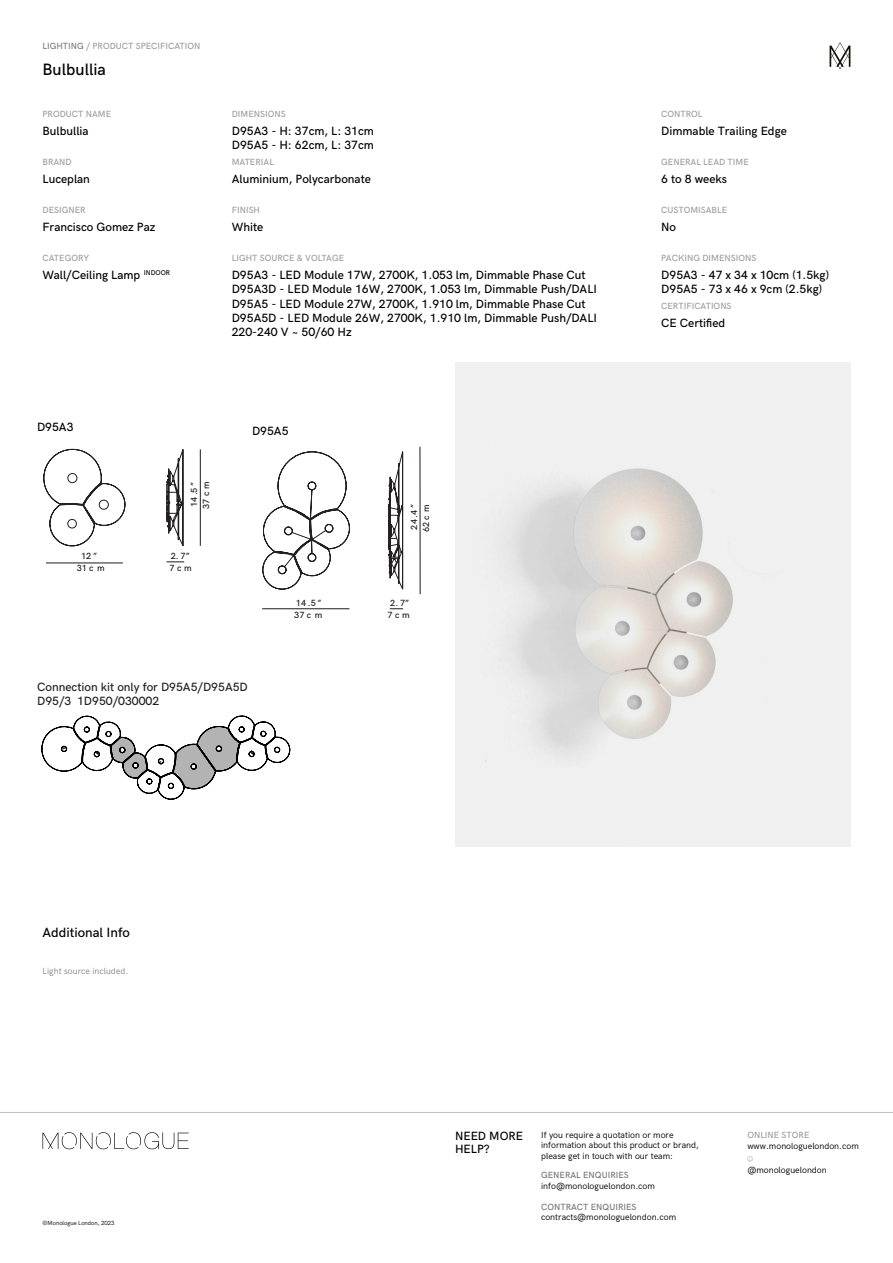
<style>
.page{position:relative;width:893px;height:1263px;background:#fff}
.page>*{position:absolute;margin:0;border:0;box-sizing:border-box;transform-origin:0 0}
.t1{font:500 16.5px "HK Grotesk";color:#000}
.t2{font:500 13.5px "HK Grotesk";color:#000}
.t3{font:500 12px/14.4px "HK Grotesk";color:#000}
.t4{font:500 12px/14.4px "HK Grotesk";color:#241f21}
.t5{font:9px/10.5px "HK Grotesk";color:#000}
.t6{font:500 9px "HK Grotesk";color:#9d9d9c}
.t7{font:500 9px/12px "HK Grotesk";color:#1c1c1c}
.t8{font:500 9px "HK Grotesk";color:#757777}
.t9{font:9px "HK Grotesk";color:#878787}
.t10{font:6px "HK Grotesk";color:#000}
.s1{color:#7c7b7b}
</style>
<div class="page">
<svg style="left:747px;top:1156px;width:6px;height:5px"></svg>
<hr style="left:0;top:1112px;width:893px;height:1px;background:#bcbcbc">
<svg style="left:43px;top:1132px;width:146px;height:17px"></svg>
<svg style="left:830px;top:42px;width:20px;height:27px"></svg>
<img style="left:455px;top:363px;width:395px;height:483px">
<svg style="left:419px;top:446px;width:2px;height:148px"></svg>
<hr style="left:420px;top:447px;width:1px;height:147px;background:#1c1c1c">
<svg style="left:390px;top:608px;width:13px;height:1px"></svg>
<svg style="left:43px;top:449px;width:360px;height:141px"></svg>
<hr style="left:262px;top:608px;width:87px;height:1px;background:#1c1c1c">
<svg style="left:41px;top:715px;width:249px;height:85px"></svg>
<p class="t6" style="left:43px;top:39px;width:159px"><span class="s1">LIGHTING</span> / PRODUCT SPECIFICATION</p>
<h1 class="t1" style="left:43px;top:57px;width:65px">Bulbullia</h1>
<p class="t6" style="left:43px;top:107px;width:70px">PRODUCT NAME</p>
<p class="t6" style="left:232px;top:107px;width:55px">DIMENSIONS</p>
<p class="t6" style="left:661px;top:107px;width:43px">CONTROL</p>
<p class="t3" style="left:43px;top:123px;width:48px">Bulbullia</p>
<p class="t3" style="left:232px;top:123px;width:144px">D95A3 - H: 37cm, L: 31cm<br>D95A5 - H: 62cm, L: 37cm</p>
<p class="t3" style="left:661px;top:123px;width:127px">Dimmable Trailing Edge</p>
<p class="t6" style="left:43px;top:155px;width:31px">BRAND</p>
<p class="t6" style="left:232px;top:155px;width:44px">MATERIAL</p>
<p class="t6" style="left:661px;top:155px;width:89px">GENERAL LEAD TIME</p>
<p class="t3" style="left:43px;top:171px;width:49px">Luceplan</p>
<p class="t3" style="left:232px;top:171px;width:141px">Aluminium, Polycarbonate</p>
<p class="t3" style="left:661px;top:171px;width:67px">6 to 8 weeks</p>
<p class="t6" style="left:43px;top:203px;width:45px">DESIGNER</p>
<p class="t6" style="left:232px;top:203px;width:30px">FINISH</p>
<p class="t6" style="left:661px;top:203px;width:67px">CUSTOMISABLE</p>
<p class="t3" style="left:43px;top:219px;width:114px">Francisco Gomez Paz</p>
<p class="t3" style="left:232px;top:219px;width:33px">White</p>
<p class="t3" style="left:661px;top:219px;width:16px">No</p>
<p class="t6" style="left:43px;top:251px;width:48px">CATEGORY</p>
<p class="t6" style="left:232px;top:251px;width:114px">LIGHT SOURCE &amp; VOLTAGE</p>
<p class="t6" style="left:661px;top:251px;width:97px">PACKING DIMENSIONS</p>
<p class="t3" style="left:43px;top:267px;width:129px">Wall/Ceiling Lamp <sup>INDOOR</sup></p>
<p class="t3" style="left:232px;top:267px;width:367px">D95A3 - LED Module 17W, 2700K, 1.053 lm, Dimmable Phase Cut D95A3D - LED Module 16W, 2700K, 1.053 lm, Dimmable Push/DALI D95A5 - LED Module 27W, 2700K, 1.910 lm, Dimmable Phase Cut D95A5D - LED Module 26W, 2700K, 1.910 lm, Dimmable Push/DALI 220-240 V ~ 50/60 Hz</p>
<p class="t3" style="left:37px;top:419px;width:38px">D95A3</p>
<p class="t7" style="left:77px;top:549px;width:30px;text-align:center">12”<br>31 c m</p>
<p class="t7" style="left:187px;top:509px;width:30px;rotate:-90deg">14.5”<br>37 c m</p>
<p class="t7" style="left:170px;top:549px;width:24px">2. 7”<br>7 c m</p>
<p class="t3" style="left:252px;top:423px;width:38px">D95A5</p>
<p class="t7" style="left:407px;top:532px;width:30px;text-align:center;rotate:-90deg">24 .4”<br>62 c m</p>
<p class="t7" style="left:294px;top:596px;width:30px">14.5”<br>37 c m</p>
<p class="t7" style="left:388px;top:596px;width:24px">2. 7”<br>7 c m</p>
<p class="t4" style="left:37px;top:678px;width:212px">Connection kit only for D95A5/D95A5D<br>D95/3 1D950/030002</p>
<p class="t3" style="left:661px;top:267px;width:169px">D95A3 - 47 x 34 x 10cm (1.5kg)<br>D95A5 - 73 x 46 x 9cm (2.5kg)</p>
<p class="t6" style="left:661px;top:299px;width:72px">CERTIFICATIONS</p>
<p class="t3" style="left:661px;top:315px;width:66px">CE Certified</p>
<p class="t2" style="left:43px;top:923px;width:89px">Additional Info</p>
<p class="t9" style="left:43px;top:964px;width:87px">Light source included.</p>
<p class="t10" style="left:43px;top:1218px;width:74px">©Monologue London, 2023</p>
<p class="t5" style="left:541px;top:1128px;width:134px">If you require a quotation or more</p>
<p class="t6" style="left:747px;top:1128px;width:64px">ONLINE STORE</p>
<p class="t5" style="left:541px;top:1139px;width:159px">information about this product or brand, please get in touch with our team:</p>
<p class="t3" style="left:455px;top:1128px;width:70px;line-height:13.5px">NEED MORE<br>HELP?</p>
<p class="t5" style="left:747px;top:1140px;width:113px">www.monologuelondon.com</p>
<p class="t5" style="left:747px;top:1164px;width:81px">@monologuelondon</p>
<p class="t8" style="left:541px;top:1200px;width:97px">CONTRACT ENQUIRIES</p>
<p class="t5" style="left:541px;top:1211px;width:137px">contracts@monologuelondon.com</p>
<p class="t8" style="left:541px;top:1168px;width:89px">GENERAL ENQUIRIES</p>
<p class="t5" style="left:541px;top:1180px;width:115px">info@monologuelondon.com</p>
</div>
